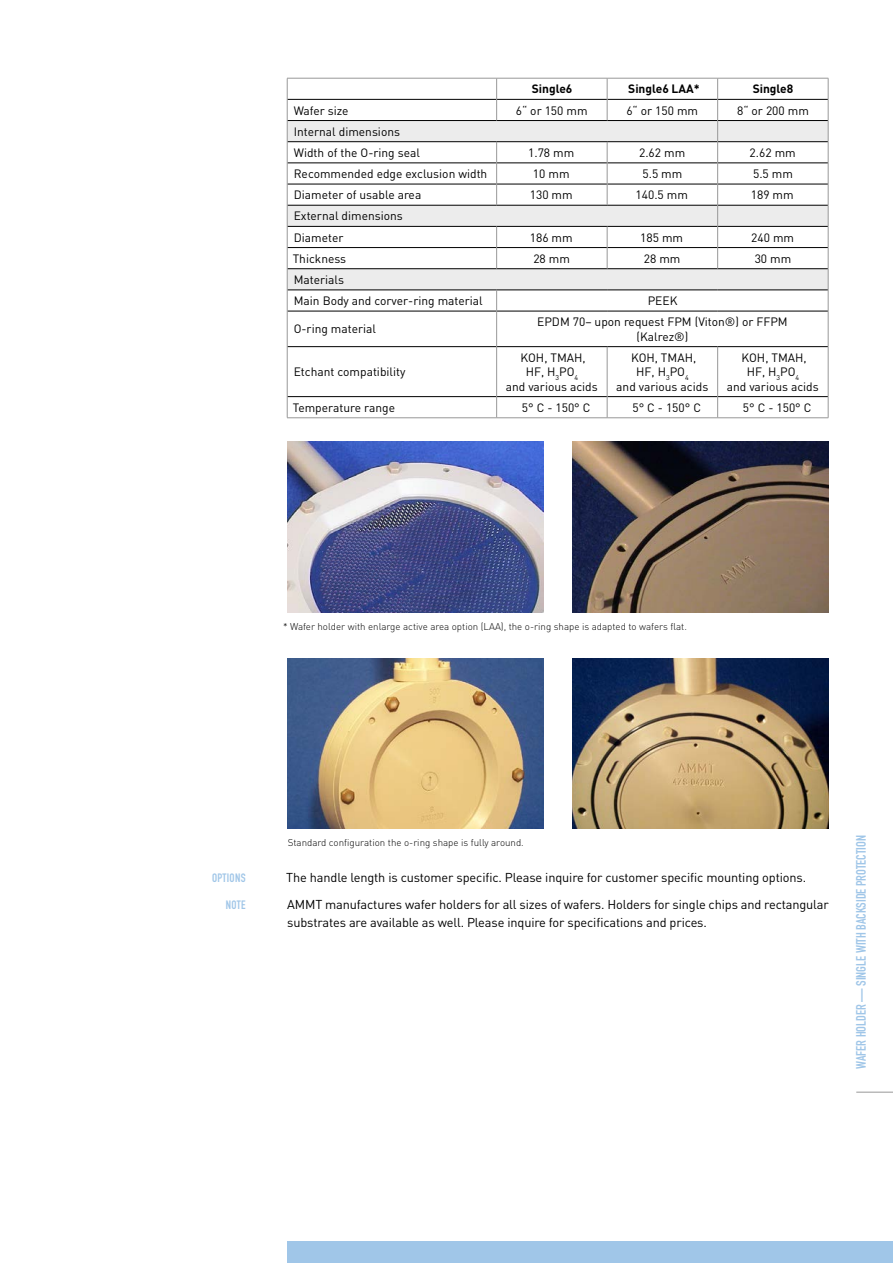
<style>
.page{position:relative;width:893px;height:1263px;background:#fff}
.page>*{position:absolute;margin:0;border:0;box-sizing:border-box;transform-origin:0 0}
.t1{font:13.5px "DIN Engschrift Alternate";color:#a0c6e8}
.t2{font:12.75px/27px "DINOT";letter-spacing:-.01em;color:#000}
.t3{font:12px/14.4px "DINOT";color:#000;text-align:center}
.t4{font:700 12px "DINOT";color:#000}
.t5{font:12px "DIN Engschrift Alternate";letter-spacing:.025em;color:#a0c6e8}
.t6{font:300 9.75px "DINOT";color:#000}
</style>
<div class="page">
<div style="left:287px;top:1242px;width:606px;height:21px;background:#a0c6e8"></div>
<hr style="left:856px;top:1092px;width:37px;height:1px;background:#989898">
<hr style="left:287px;top:311px;width:209px;height:1px;background:#000">
<hr style="left:497px;top:311px;width:110px;height:1px;background:#000">
<hr style="left:607px;top:311px;width:111px;height:1px;background:#000">
<hr style="left:718px;top:311px;width:110px;height:1px;background:#000">
<hr style="left:287px;top:346px;width:209px;height:1px;background:#000">
<hr style="left:497px;top:346px;width:110px;height:1px;background:#000">
<hr style="left:607px;top:346px;width:111px;height:1px;background:#000">
<hr style="left:718px;top:346px;width:110px;height:1px;background:#000">
<hr style="left:287px;top:396px;width:209px;height:1px;background:#000">
<hr style="left:497px;top:396px;width:110px;height:1px;background:#000">
<hr style="left:607px;top:396px;width:110px;height:1px;background:#000">
<hr style="left:718px;top:396px;width:110px;height:1px;background:#000">
<svg style="left:287px;top:78px;width:542px;height:233px"></svg>
<hr style="left:287px;top:311px;width:1px;height:36px;background:#989898">
<hr style="left:496px;top:311px;width:1px;height:36px;background:#989898">
<hr style="left:828px;top:311px;width:1px;height:36px;background:#989898">
<hr style="left:287px;top:347px;width:1px;height:50px;background:#989898">
<hr style="left:496px;top:347px;width:1px;height:50px;background:#989898">
<hr style="left:607px;top:347px;width:1px;height:50px;background:#989898">
<hr style="left:717px;top:347px;width:1px;height:50px;background:#989898">
<hr style="left:828px;top:347px;width:1px;height:50px;background:#989898">
<svg style="left:287px;top:397px;width:1px;height:20px"></svg>
<svg style="left:496px;top:397px;width:1px;height:20px"></svg>
<svg style="left:607px;top:397px;width:1px;height:20px"></svg>
<svg style="left:717px;top:397px;width:1px;height:20px"></svg>
<svg style="left:828px;top:397px;width:1px;height:21px"></svg>
<hr style="left:287px;top:417px;width:210px;height:1px;background:#989898">
<hr style="left:497px;top:417px;width:110px;height:1px;background:#989898">
<hr style="left:607px;top:417px;width:111px;height:1px;background:#989898">
<hr style="left:718px;top:417px;width:110px;height:1px;background:#989898">
<img style="left:287px;top:442px;width:256px;height:170px">
<img style="left:572px;top:442px;width:256px;height:170px">
<img style="left:287px;top:658px;width:256px;height:170px">
<img style="left:572px;top:658px;width:256px;height:170px">
<p class="t4" style="left:532px;top:81px;width:42px">Single6</p>
<p class="t4" style="left:628px;top:81px;width:73px">Single6 LAA*</p>
<p class="t4" style="left:753px;top:81px;width:42px">Single8</p>
<p class="t3" style="left:294px;top:102px;width:56px">Wafer size</p>
<p class="t3" style="left:516px;top:102px;width:73px">6“ or 150 mm</p>
<p class="t3" style="left:626px;top:102px;width:73px">6“ or 150 mm</p>
<p class="t3" style="left:737px;top:102px;width:73px">8“ or 200 mm</p>
<p class="t3" style="left:294px;top:120px;width:128px;line-height:21.1px;text-align:left">Internal dimensions<br>Width of the O-ring seal</p>
<p class="t3" style="left:528px;top:145px;width:48px">1.78 mm</p>
<p class="t3" style="left:639px;top:145px;width:48px">2.62 mm</p>
<p class="t3" style="left:750px;top:145px;width:48px">2.62 mm</p>
<p class="t3" style="left:294px;top:166px;width:195px">Recommended edge exclusion width</p>
<p class="t3" style="left:533px;top:166px;width:38px">10 mm</p>
<p class="t3" style="left:643px;top:166px;width:41px">5.5 mm</p>
<p class="t3" style="left:753px;top:166px;width:41px">5.5 mm</p>
<p class="t3" style="left:294px;top:187px;width:129px">Diameter of usable area</p>
<p class="t3" style="left:530px;top:187px;width:44px">130 mm</p>
<p class="t3" style="left:636px;top:187px;width:54px">140.5 mm</p>
<p class="t3" style="left:751px;top:187px;width:44px">189 mm</p>
<p class="t3" style="left:294px;top:205px;width:111px;line-height:21.1px;text-align:left">External dimensions<br>Diameter</p>
<p class="t3" style="left:530px;top:230px;width:44px">186 mm</p>
<p class="t3" style="left:640px;top:230px;width:44px">185 mm</p>
<p class="t3" style="left:751px;top:230px;width:44px">240 mm</p>
<p class="t3" style="left:293px;top:251px;width:55px">Thickness</p>
<p class="t3" style="left:533px;top:251px;width:38px">28 mm</p>
<p class="t3" style="left:644px;top:251px;width:38px">28 mm</p>
<p class="t3" style="left:755px;top:251px;width:38px">30 mm</p>
<p class="t3" style="left:294px;top:268px;width:191px;line-height:21.1px;text-align:left">Materials<br>Main Body and corver-ring material</p>
<p class="t3" style="left:648px;top:293px;width:31px">PEEK</p>
<p class="t3" style="left:294px;top:321px;width:84px">O-ring material</p>
<p class="t3" style="left:537px;top:314px;width:252px">EPDM 70– upon request FPM (Viton®) or FFPM (Kalrez®)</p>
<p class="t3" style="left:294px;top:364px;width:113px">Etchant compatibility</p>
<p class="t3" style="left:506px;top:350px;width:93px">KOH, TMAH,<br>HF, H<sub>3</sub>PO<sub>4<br></sub>and various acids</p>
<p class="t3" style="left:616px;top:350px;width:93px">KOH, TMAH,<br>HF, H<sub>3</sub>PO<sub>4<br></sub>and various acids</p>
<p class="t3" style="left:727px;top:350px;width:93px">KOH, TMAH,<br>HF, H<sub>3</sub>PO<sub>4<br></sub>and various acids</p>
<p class="t3" style="left:293px;top:400px;width:104px">Temperature range</p>
<p class="t3" style="left:522px;top:400px;width:70px">5° C - 150° C</p>
<p class="t3" style="left:632px;top:400px;width:70px">5° C - 150° C</p>
<p class="t3" style="left:743px;top:400px;width:70px">5° C - 150° C</p>
<p class="t6" style="left:283px;top:620px;width:405px">* Wafer holder with enlarge active area option (LAA), the o-ring shape is adapted to wafers flat.</p>
<p class="t5" style="left:212px;top:871px;width:35px">OPTIONS</p>
<p class="t5" style="left:226px;top:898px;width:21px">NOTE</p>
<p class="t6" style="left:288px;top:836px;width:238px">Standard configuration the o-ring shape is fully around.</p>
<p class="t2" style="left:286px;top:863px;width:544px">The handle length is customer specific. Please inquire for customer specific mounting options.<br>AMMT manufactures wafer holders for all sizes of wafers. Holders for single chips and rectangular</p>
<p class="t2" style="left:287px;top:908px;width:421px">substrates are available as well. Please inquire for specifications and prices.</p>
<p class="t1" style="left:853px;top:1069px;width:235px;rotate:-90deg">WAFER HOLDER — SINGLE WITH BACKSIDE PROTECTION</p>
</div>
